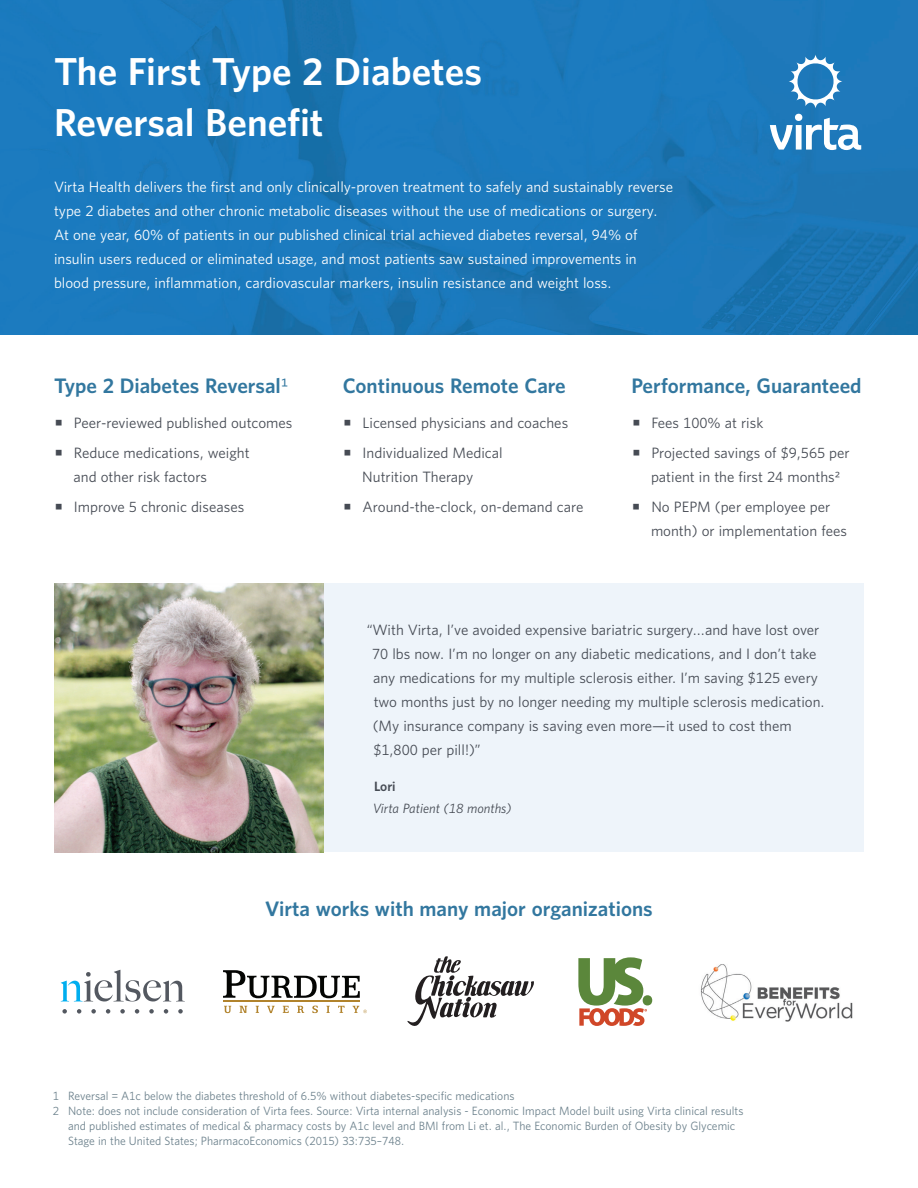
<style>
.page{position:relative;width:918px;height:1188px;background:#fff}
.page>*{position:absolute;margin:0;border:0;box-sizing:border-box;transform-origin:0 0}
.t1{font:600 39px/51px "Whitney";color:#fff}
.t2{font:600 21px "Whitney";color:#32779f}
.t3{font:15px/24px "Whitney";color:#464b54}
.t4{font:15px/24px "Whitney";color:#fff}
.t5{font:italic 13.5px "Whitney";color:#464b54}
.t6{font:600 13.5px "Whitney";color:#464b54}
.t7{font:12px "Whitney";color:#6c818c}
.t8{font:6.75px "Whitney Index Black Sq Md";color:#464b54}
.s1{font-weight:400}
</style>
<div class="page">
<img style="left:0;top:0;width:918px;height:335px">
<svg style="left:770px;top:114px;width:91px;height:36px"></svg>
<svg style="left:789px;top:55px;width:53px;height:53px"></svg>
<svg style="left:407px;top:956px;width:127px;height:70px"></svg>
<img style="left:700px;top:964px;width:153px;height:58px">
<svg style="left:223px;top:970px;width:137px;height:28px"></svg>
<svg style="left:224px;top:1006px;width:7px;height:7px"></svg>
<svg style="left:240px;top:1006px;width:7px;height:7px"></svg>
<svg style="left:256px;top:1006px;width:3px;height:7px"></svg>
<svg style="left:267px;top:1006px;width:8px;height:7px"></svg>
<svg style="left:283px;top:1006px;width:6px;height:7px"></svg>
<svg style="left:297px;top:1006px;width:7px;height:7px"></svg>
<svg style="left:312px;top:1006px;width:6px;height:7px"></svg>
<svg style="left:326px;top:1006px;width:4px;height:7px"></svg>
<svg style="left:338px;top:1006px;width:7px;height:7px"></svg>
<hr style="left:223px;top:1001px;width:137px;height:1px;background:#b1832c">
<svg style="left:353px;top:1006px;width:14px;height:7px"></svg>
<div style="left:643px;top:995px;width:9px;height:10px;background:#5b873b;border-radius:50%"></div>
<svg style="left:578px;top:957px;width:69px;height:69px"></svg>
<svg style="left:61px;top:970px;width:124px;height:32px"></svg>
<svg style="left:62px;top:1009px;width:5px;height:5px"></svg>
<svg style="left:77px;top:1009px;width:4px;height:5px"></svg>
<svg style="left:91px;top:1009px;width:5px;height:5px"></svg>
<svg style="left:106px;top:1009px;width:4px;height:5px"></svg>
<svg style="left:120px;top:1009px;width:5px;height:5px"></svg>
<svg style="left:135px;top:1009px;width:4px;height:5px"></svg>
<svg style="left:149px;top:1009px;width:5px;height:5px"></svg>
<svg style="left:178px;top:1009px;width:5px;height:5px"></svg>
<svg style="left:164px;top:1009px;width:4px;height:5px"></svg>
<div style="left:54px;top:584px;width:810px;height:268px;background:#eef4fa"></div>
<img style="left:54px;top:584px;width:269px;height:268px">
<h1 class="t1" style="left:54px;top:45px;width:430px">The First Type 2 Diabetes<br>Reversal Benefit</h1>
<p class="t4" style="left:54px;top:174px;width:621px">Virta Health delivers the first and only clinically-proven treatment to safely and sustainably reverse type 2 diabetes and other chronic metabolic diseases without the use of medications or surgery.<br>At one year, 60% of patients in our published clinical trial achieved diabetes reversal, 94% of insulin users reduced or eliminated usage, and most patients saw sustained improvements in blood pressure, inflammation, cardiovascular markers, insulin resistance and weight loss.</p>
<h2 class="t2" style="left:54px;top:372px;width:236px">Type 2 Diabetes Reversal<span class="s1">1</span></h2>
<p class="t8" style="left:56px;top:420px;width:8px">-</p>
<p class="t3" style="left:74px;top:411px;width:220px">Peer-reviewed published outcomes</p>
<p class="t8" style="left:56px;top:450px;width:8px">-</p>
<p class="t3" style="left:74px;top:441px;width:178px">Reduce medications, weight and other risk factors</p>
<p class="t8" style="left:56px;top:504px;width:8px">-</p>
<p class="t3" style="left:74px;top:495px;width:172px">Improve 5 chronic diseases</p>
<h2 class="t2" style="left:343px;top:372px;width:225px">Continuous Remote Care</h2>
<p class="t8" style="left:344px;top:420px;width:8px">-</p>
<p class="t3" style="left:363px;top:411px;width:207px">Licensed physicians and coaches</p>
<p class="t8" style="left:344px;top:450px;width:8px">-</p>
<p class="t3" style="left:362px;top:441px;width:142px">Individualized Medical<br>Nutrition Therapy</p>
<p class="t8" style="left:344px;top:504px;width:8px">-</p>
<p class="t3" style="left:363px;top:495px;width:222px">Around-the-clock, on-demand care</p>
<h2 class="t2" style="left:632px;top:372px;width:232px">Performance, Guaranteed</h2>
<p class="t8" style="left:633px;top:420px;width:8px">-</p>
<p class="t3" style="left:651px;top:411px;width:114px">Fees 100% at risk</p>
<p class="t8" style="left:633px;top:450px;width:8px">-</p>
<p class="t3" style="left:651px;top:441px;width:200px">Projected savings of $9,565 per patient in the first 24 months2</p>
<p class="t8" style="left:633px;top:504px;width:8px">-</p>
<p class="t3" style="left:651px;top:495px;width:198px">No PEPM (per employee per month) or implementation fees</p>
<p class="t3" style="left:372px;top:617px;width:454px;text-indent:-5px">“With Virta, I’ve avoided expensive bariatric surgery...and have lost over 70 lbs now. I’m no longer on any diabetic medications, and I don’t take any medications for my multiple sclerosis either. I’m saving $125 every two months just by no longer needing my multiple sclerosis medication. (My insurance company is saving even more—it used to cost them $1,800 per pill!)”</p>
<p class="t6" style="left:374px;top:777px;width:23px">Lori</p>
<p class="t5" style="left:373px;top:800px;width:140px">Virta Patient (18 months)</p>
<h2 class="t2" style="left:265px;top:895px;width:389px">Virta works with many major organizations</h2>
<p class="t7" style="left:53px;top:1087px;width:463px">1 Reversal = A1c below the diabetes threshold of 6.5% without diabetes-specific medications</p>
<p class="t7" style="left:53px;top:1102px;width:692px">2 Note: does not include consideration of Virta fees. Source: Virta internal analysis - Economic Impact Model built using Virta clinical results</p>
<p class="t7" style="left:68px;top:1117px;width:669px">and published estimates of medical &amp; pharmacy costs by A1c level and BMI from Li et. al., The Economic Burden of Obesity by Glycemic</p>
<p class="t7" style="left:68px;top:1132px;width:338px">Stage in the United States; PharmacoEconomics (2015) 33:735–748.</p>
</div>
